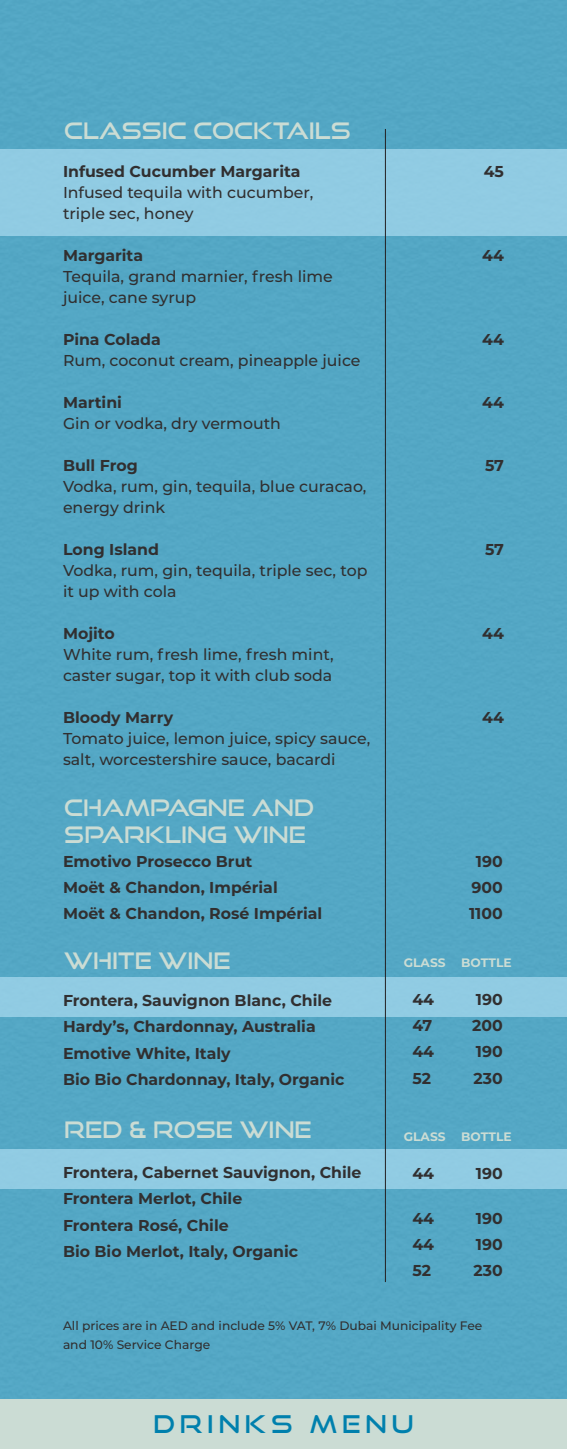
<style>
.page{position:relative;width:567px;height:1449px;background:#fff}
.page>*{position:absolute;margin:0;border:0;box-sizing:border-box;transform-origin:0 0}
.t1{font:24.5px "Good Times Rg";letter-spacing:.2em;color:#0080ad}
.t2{font:22.75px "Good Times Rg";color:#cbdcd4}
.t3{font:700 15.75px "Montserrat";color:#312f30}
.t4{font:500 15.75px/21px "Montserrat";color:#312f30}
.t5{font:500 12.25px/19.2px "Montserrat";color:#312f30}
.t6{font:700 12.25px "Montserrat";color:#cbdcd4}
</style>
<div class="page">
<div style="left:0;top:0;width:567px;height:1399px;background:#54a7c5"></div>
<div style="left:0;top:149px;width:567px;height:87px;background:#90cbe3"></div>
<div style="left:0;top:1399px;width:567px;height:50px;background:#cbdcd4"></div>
<div style="left:0;top:977px;width:567px;height:40px;background:#91cbe3"></div>
<div style="left:0;top:1150px;width:567px;height:39px;background:#91cbe3"></div>
<hr style="left:385px;top:129px;width:1px;height:1153px;background:#231f20">
<p class="t2" style="left:64px;top:117px;width:288px">CLASSIC COCKTAILS</p>
<p class="t3" style="left:63px;top:160px;width:239px">Infused Cucumber Margarita</p>
<p class="t4" style="left:63px;top:181px;width:252px">Infused tequila with cucumber,</p>
<p class="t4" style="left:63px;top:202px;width:132px">triple sec, honey</p>
<p class="t3" style="left:63px;top:244px;width:82px">Margarita</p>
<p class="t4" style="left:63px;top:265px;width:271px">Tequila, grand marnier, fresh lime juice, cane syrup</p>
<p class="t3" style="left:63px;top:328px;width:99px">Pina Colada</p>
<p class="t4" style="left:63px;top:349px;width:299px">Rum, coconut cream, pineapple juice</p>
<p class="t3" style="left:63px;top:391px;width:60px">Martini</p>
<p class="t4" style="left:63px;top:412px;width:219px">Gin or vodka, dry vermouth</p>
<p class="t3" style="left:63px;top:454px;width:76px">Bull Frog</p>
<p class="t4" style="left:63px;top:475px;width:305px">Vodka, rum, gin, tequila, blue curacao, energy drink</p>
<p class="t3" style="left:63px;top:538px;width:98px">Long Island</p>
<p class="t4" style="left:63px;top:559px;width:306px">Vodka, rum, gin, tequila, triple sec, top it up with cola</p>
<p class="t3" style="left:63px;top:622px;width:53px">Mojito</p>
<p class="t4" style="left:63px;top:643px;width:272px">White rum, fresh lime, fresh mint, caster sugar, top it with club soda</p>
<p class="t3" style="left:63px;top:706px;width:112px">Bloody Marry</p>
<p class="t4" style="left:63px;top:727px;width:309px">Tomato juice, lemon juice, spicy sauce, salt, worcestershire sauce, bacardi</p>
<p class="t2" style="left:64px;top:793px;width:251px">CHAMPAGNE AND</p>
<p class="t2" style="left:64px;top:821px;width:243px">SPARKLING WINE</p>
<p class="t3" style="left:63px;top:850px;width:191px">Emotivo Prosecco Brut</p>
<p class="t3" style="left:63px;top:876px;width:216px">Moët &amp; Chandon, Impérial</p>
<p class="t3" style="left:63px;top:902px;width:261px">Moët &amp; Chandon, Rosé Impérial</p>
<p class="t3" style="left:484px;top:160px;width:22px">45</p>
<p class="t3" style="left:482px;top:244px;width:23px">44</p>
<p class="t3" style="left:482px;top:328px;width:23px">44</p>
<p class="t3" style="left:482px;top:391px;width:23px">44</p>
<p class="t3" style="left:485px;top:454px;width:20px">57</p>
<p class="t3" style="left:485px;top:538px;width:20px">57</p>
<p class="t3" style="left:482px;top:622px;width:23px">44</p>
<p class="t3" style="left:482px;top:706px;width:23px">44</p>
<p class="t3" style="left:476px;top:850px;width:28px">190</p>
<p class="t3" style="left:471px;top:876px;width:33px">900</p>
<p class="t3" style="left:469px;top:902px;width:35px">1100</p>
<p class="t2" style="left:64px;top:946px;width:168px">WHITE WINE</p>
<p class="t6" style="left:404px;top:954px;width:43px">GLASS</p>
<p class="t6" style="left:461px;top:954px;width:52px">BOTTLE</p>
<p class="t3" style="left:63px;top:989px;width:271px">Frontera, Sauvignon Blanc, Chile</p>
<p class="t3" style="left:63px;top:1015px;width:254px">Hardy’s, Chardonnay, Australia</p>
<p class="t3" style="left:63px;top:1042px;width:169px">Emotive White, Italy</p>
<p class="t3" style="left:63px;top:1068px;width:283px">Bio Bio Chardonnay, Italy, Organic</p>
<p class="t3" style="left:412px;top:988px;width:23px">44</p>
<p class="t3" style="left:476px;top:988px;width:28px">190</p>
<p class="t3" style="left:412px;top:1014px;width:21px">47</p>
<p class="t3" style="left:472px;top:1014px;width:32px">200</p>
<p class="t3" style="left:412px;top:1040px;width:23px">44</p>
<p class="t3" style="left:476px;top:1040px;width:28px">190</p>
<p class="t3" style="left:412px;top:1067px;width:20px">52</p>
<p class="t3" style="left:473px;top:1067px;width:31px">230</p>
<p class="t2" style="left:64px;top:1116px;width:249px">RED &amp; ROSE WINE</p>
<p class="t6" style="left:404px;top:1127px;width:43px">GLASS</p>
<p class="t6" style="left:461px;top:1127px;width:52px">BOTTLE</p>
<p class="t3" style="left:412px;top:1162px;width:23px">44</p>
<p class="t3" style="left:476px;top:1162px;width:28px">190</p>
<p class="t3" style="left:412px;top:1207px;width:23px">44</p>
<p class="t3" style="left:476px;top:1207px;width:28px">190</p>
<p class="t3" style="left:412px;top:1233px;width:23px">44</p>
<p class="t3" style="left:476px;top:1233px;width:28px">190</p>
<p class="t3" style="left:412px;top:1259px;width:20px">52</p>
<p class="t3" style="left:473px;top:1259px;width:31px">230</p>
<p class="t3" style="left:63px;top:1161px;width:300px">Frontera, Cabernet Sauvignon, Chile</p>
<p class="t3" style="left:63px;top:1187px;width:181px">Frontera Merlot, Chile</p>
<p class="t3" style="left:63px;top:1214px;width:167px">Frontera Rosé, Chile</p>
<p class="t3" style="left:63px;top:1240px;width:237px">Bio Bio Merlot, Italy, Organic</p>
<p class="t5" style="left:63px;top:1315px;width:421px">All prices are in AED and include 5% VAT, 7% Dubai Municipality Fee and 10% Service Charge</p>
<p class="t1" style="left:153px;top:1409px;width:262px">DRINKS MENU</p>
</div>
